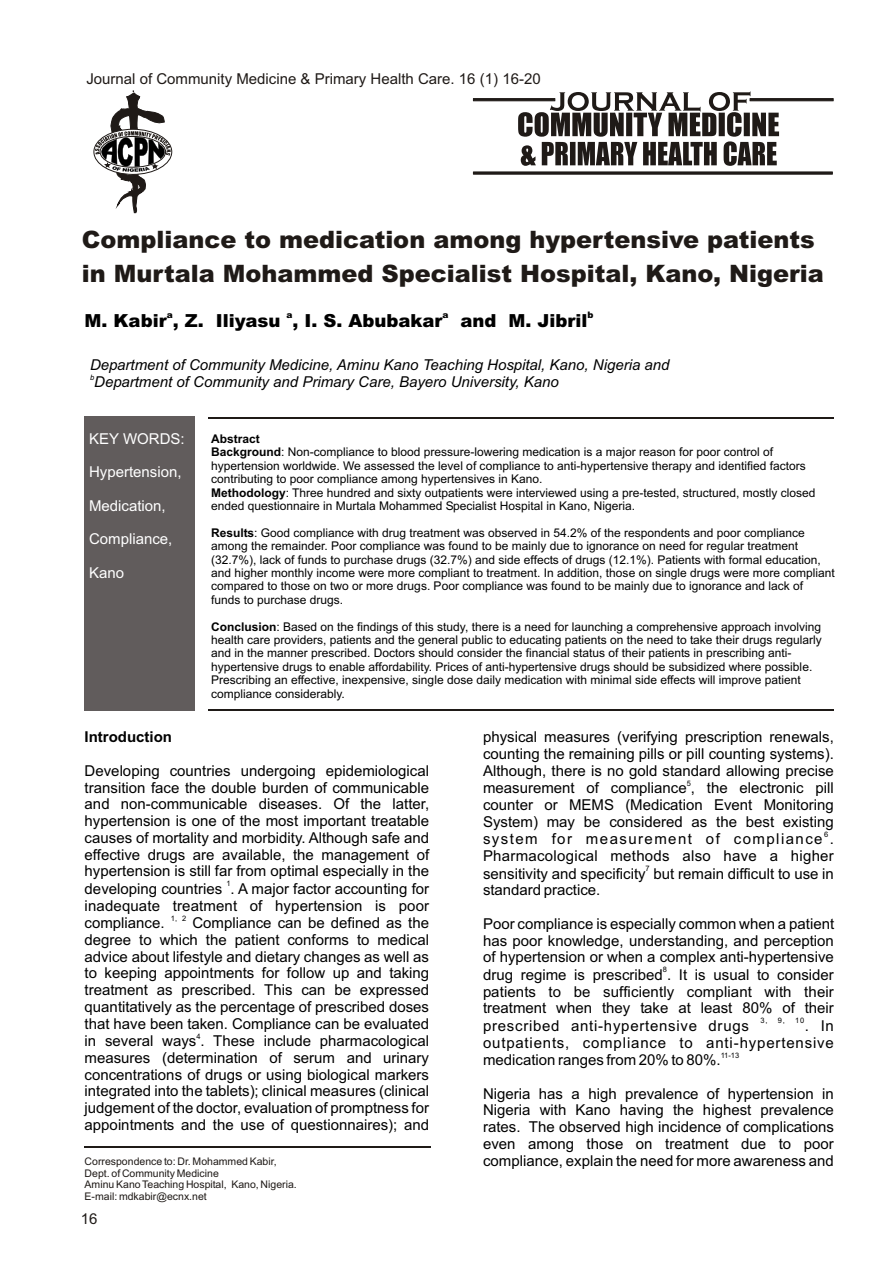
<style>
.page{position:relative;width:894px;height:1263px;background:#fff}
.page>*{position:absolute;margin:0;border:0;box-sizing:border-box;transform-origin:0 0}
.t1{font:900 24px/33.9px "Arial";color:#1f1a17}
.t2{font:900 18px "Arial";color:#000}
.t3{font:15px/16.8px "Arial";color:#000;text-align:justify}
.t4{font:italic 15px "Arial";color:#000}
.t5{font:15px/16.8px "Arial";letter-spacing:.02em;color:#000}
.t6{font:15px "Arial";color:#1f1a17}
.t7{font:15px "Arial";color:#fff}
.t8{font:15px/16.8px "Arial";letter-spacing:.055em;color:#000;text-align:right}
.t9{font:15px "Arial";letter-spacing:.05em;color:#000}
.t10{font:700 15px "Arial";color:#000}
.t11{font:12px/13.4px "Arial";color:#000}
.t12{font:10.5px/11.7px "Arial";color:#1f1a17}
.t13{font:900 9px "Arial";color:#000}
.t14{font:7.5px "Arial";color:#000}
.t15{font:italic 7.5px "Arial";color:#000}
.s1{font-weight:700}
</style>
<div class="page">
<div style="left:473px;top:98px;width:82px;height:3px;background:#1f1a17;border:1px solid #1f1a17"></div>
<div style="left:473px;top:172px;width:360px;height:2px;background:#1f1a17;border:1px solid #1f1a17"></div>
<div style="left:750px;top:98px;width:83px;height:3px;background:#1f1a17;border:1px solid #1f1a17"></div>
<svg style="left:518px;top:91px;width:261px;height:75px"></svg>
<hr style="left:84px;top:1147px;width:347px;height:1px;background:#1f1a17">
<div style="left:84px;top:416px;width:111px;height:294px;background:#615c5c"></div>
<hr style="left:209px;top:418px;width:625px;height:1px;background:#1f1a17">
<hr style="left:209px;top:709px;width:625px;height:1px;background:#1f1a17">
<svg style="left:95px;top:91px;width:76px;height:123px"></svg>
<p class="t6" style="left:86px;top:73px;width:456px">Journal of Community Medicine &amp; Primary Health Care. 16 (1) 16-20</p>
<h1 class="t1" style="left:82px;top:225px;width:744px">Compliance to medication among hypertensive patients in Murtala Mohammed Specialist Hospital, Kano, Nigeria</h1>
<p class="t13" style="left:167px;top:312px;width:8px">a</p>
<p class="t13" style="left:286px;top:312px;width:8px">a</p>
<p class="t13" style="left:443px;top:312px;width:8px">a</p>
<p class="t13" style="left:588px;top:312px;width:8px">b</p>
<p class="t2" style="left:85px;top:315px;width:504px">M. Kabir , Z. Iliyasu , I. S. Abubakar and M. Jibril</p>
<p class="t4" style="left:90px;top:359px;width:581px">Department of Community Medicine, Aminu Kano Teaching Hospital, Kano, Nigeria and</p>
<p class="t15" style="left:90px;top:374px;width:6px">b</p>
<p class="t4" style="left:94px;top:376px;width:466px">Department of Community and Primary Care, Bayero University, Kano</p>
<p class="t7" style="left:89px;top:433px;width:97px">KEY WORDS:</p>
<p class="t7" style="left:89px;top:466px;width:94px">Hypertension,</p>
<p class="t7" style="left:89px;top:500px;width:78px">Medication,</p>
<p class="t7" style="left:89px;top:533px;width:85px">Compliance,</p>
<p class="t7" style="left:89px;top:567px;width:37px">Kano</p>
<p class="t11" style="left:211px;top:433px;width:606px"><span class="s1">Abstract<br>Background</span>: Non-compliance to blood pressure-lowering medication is a major reason for poor control of hypertension worldwide. We assessed the level of compliance to anti-hypertensive therapy and identified factors contributing to poor compliance among hypertensives in Kano.<br><span class="s1">Methodology</span>: Three hundred and sixty outpatients were interviewed using a pre-tested, structured, mostly closed ended questionnaire in Murtala Mohammed Specialist Hospital in Kano, Nigeria.</p>
<p class="t11" style="left:211px;top:527px;width:625px"><span class="s1">Results</span>: Good compliance with drug treatment was observed in 54.2% of the respondents and poor compliance among the remainder. Poor compliance was found to be mainly due to ignorance on need for regular treatment (32.7%), lack of funds to purchase drugs (32.7%) and side effects of drugs (12.1%). Patients with formal education, and higher monthly income were more compliant to treatment. In addition, those on single drugs were more compliant compared to those on two or more drugs. Poor compliance was found to be mainly due to ignorance and lack of funds to purchase drugs.</p>
<p class="t11" style="left:211px;top:621px;width:612px"><span class="s1">Conclusion</span>: Based on the findings of this study, there is a need for launching a comprehensive approach involving health care providers, patients and the general public to educating patients on the need to take their drugs regularly and in the manner prescribed. Doctors should consider the financial status of their patients in prescribing anti&shy;hypertensive drugs to enable affordability. Prices of anti-hypertensive drugs should be subsidized where possible.<br>Prescribing an effective, inexpensive, single dose daily medication with minimal side effects will improve patient compliance considerably.</p>
<p class="t10" style="left:85px;top:731px;width:89px">Introduction</p>
<p class="t3" style="left:85px;top:764px;width:346px">Developing countries undergoing epidemiological transition face the double burden of communicable and non-communicable diseases. Of the latter, hypertension is one of the most important treatable causes of mortality and morbidity. Although safe and effective drugs are available, the management of hypertension is still far from optimal especially in the</p>
<p class="t14" style="left:226px;top:881px;width:6px">1</p>
<p class="t3" style="left:85px;top:882px;width:346px">developing countries . A major factor accounting for inadequate treatment of hypertension is poor</p>
<p class="t14" style="left:171px;top:915px;width:17px">1, 2</p>
<p class="t3" style="left:85px;top:916px;width:346px;text-indent:108px">Compliance can be defined as the degree to which the patient conforms to medical advice about lifestyle and dietary changes as well as to keeping appointments for follow up and taking treatment as prescribed. This can be expressed quantitatively as the percentage of prescribed doses that have been taken. Compliance can be evaluated</p>
<p class="t14" style="left:196px;top:1033px;width:6px">4</p>
<p class="t3" style="left:85px;top:1034px;width:346px">in several ways . These include pharmacological measures (determination of serum and urinary concentrations of drugs or using biological markers integrated into the tablets); clinical measures (clinical judgement of the doctor, evaluation of promptness for appointments and the use of questionnaires); and</p>
<p class="t3" style="left:85px;top:916px;width:82px">compliance.</p>
<p class="t12" style="left:85px;top:1156px;width:214px">Correspondence to: Dr. Mohammed Kabir, Dept. of Community Medicine<br>Aminu Kano Teaching Hospital, Kano, Nigeria.<br>E-mail: mdkabir@ecnx.net</p>
<p class="t6" style="left:81px;top:1213px;width:18px">16</p>
<p class="t3" style="left:483px;top:730px;width:352px">physical measures (verifying prescription renewals, counting the remaining pills or pill counting systems).<br>Although, there is no gold standard allowing precise</p>
<p class="t14" style="left:687px;top:780px;width:6px">5</p>
<p class="t3" style="left:483px;top:781px;width:352px">measurement of compliance , the electronic pill counter or MEMS (Medication Event Monitoring System) may be considered as the best existing</p>
<p class="t14" style="left:824px;top:831px;width:6px">6</p>
<p class="t5" style="left:483px;top:832px;width:352px">system for measurement of compliance .<br>Pharmacological methods also have a higher</p>
<p class="t14" style="left:646px;top:866px;width:6px">7</p>
<p class="t3" style="left:483px;top:866px;width:352px">sensitivity and specificity but remain difficult to use in standard practice.</p>
<p class="t3" style="left:483px;top:917px;width:353px">Poor compliance is especially common when a patient has poor knowledge, understanding, and perception of hypertension or when a complex anti-hypertensive</p>
<p class="t14" style="left:663px;top:967px;width:6px">8</p>
<p class="t3" style="left:483px;top:968px;width:352px">drug regime is prescribed . It is usual to consider patients to be sufficiently compliant with their treatment when they take at least 80% of their</p>
<p class="t14" style="left:761px;top:1018px;width:8px">3,</p>
<p class="t14" style="left:778px;top:1018px;width:8px">9,</p>
<p class="t14" style="left:795px;top:1018px;width:11px">10</p>
<p class="t8" style="left:483px;top:1018px;width:352px">. In<br>outpatients, compliance to anti-hypertensive</p>
<p class="t14" style="left:721px;top:1052px;width:20px">11-13</p>
<p class="t3" style="left:483px;top:1053px;width:239px">medication ranges from 20% to 80%.</p>
<p class="t3" style="left:483px;top:1086px;width:352px">Nigeria has a high prevalence of hypertension in Nigeria with Kano having the highest prevalence rates. The observed high incidence of complications even among those on treatment due to poor compliance, explain the need for more awareness and</p>
<p class="t9" style="left:483px;top:1020px;width:267px">prescribed anti-hypertensive drugs</p>
</div>
